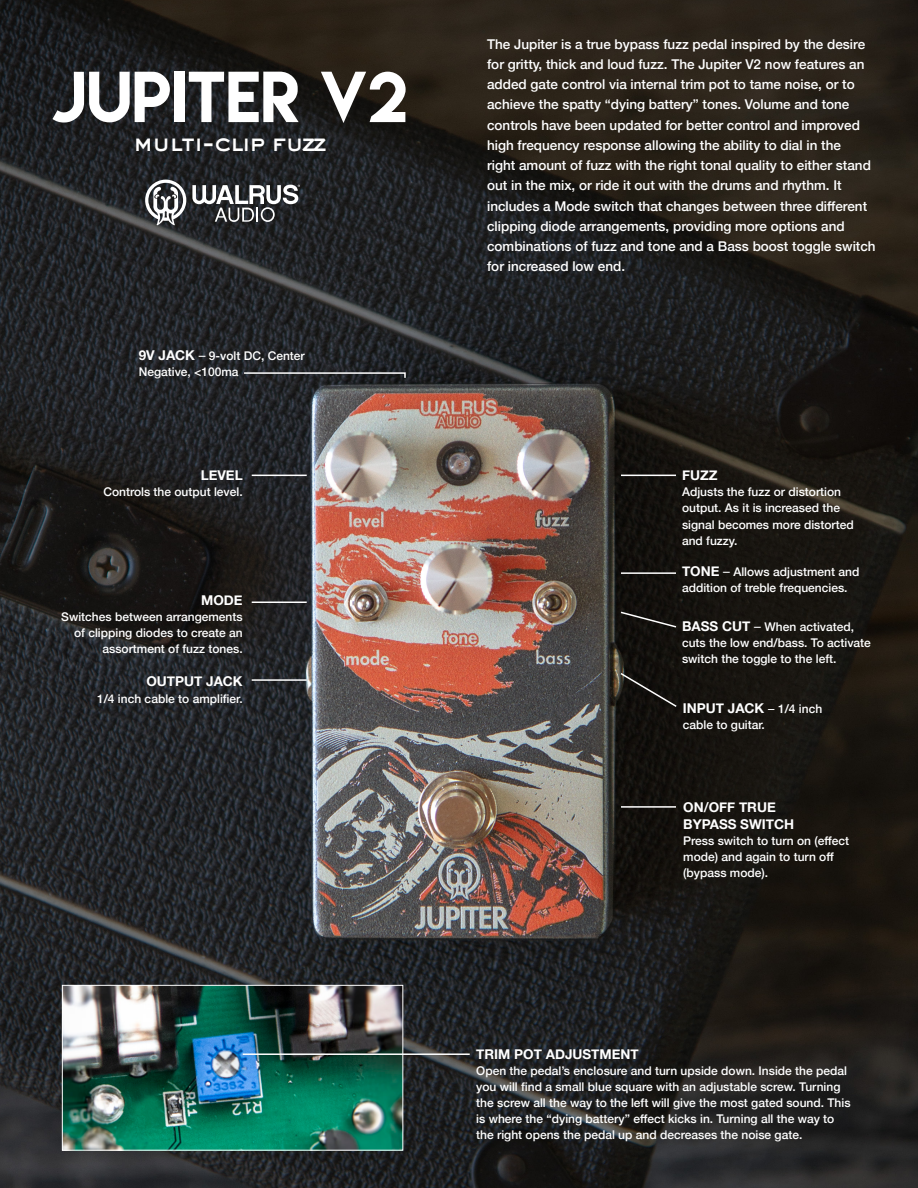
<style>
.page{position:relative;width:918px;height:1188px;background:#fff}
.page>*{position:absolute;margin:0;border:0;box-sizing:border-box;transform-origin:0 0}
.t1{font:64.05px "Lemon Milk";color:#fff}
.t2{font:800 24px "Sackers Gothic Std";letter-spacing:-.08em;color:#fff}
.t3{font:500 13.5px/20.2px "Helvetica Neue";color:#fff}
.t4{font:700 13.5px/16.5px "Helvetica Neue";color:#fff}
.t5{font:500 12px/16px "Helvetica Neue";color:#fff}
.s1{font-weight:700;font-size:13.5px}
.s2{font-weight:400;font-size:13.5px}
.s3{font-weight:400;font-size:12.75px}
.s4{font-weight:500;font-size:12px}
</style>
<div class="page">
<img style="left:0;top:0;width:918px;height:1188px">
<svg style="left:145px;top:180px;width:41px;height:45px"></svg>
<svg style="left:192px;top:185px;width:108px;height:37px"></svg>
<svg style="left:243px;top:372px;width:163px;height:7px"></svg>
<hr style="left:252px;top:475px;width:55px;height:1px;background:#fff">
<hr style="left:621px;top:475px;width:55px;height:1px;background:#fff">
<hr style="left:621px;top:572px;width:55px;height:2px;background:#fff">
<hr style="left:621px;top:806px;width:55px;height:2px;background:#fff">
<svg style="left:619px;top:611px;width:59px;height:18px"></svg>
<svg style="left:619px;top:672px;width:59px;height:36px"></svg>
<hr style="left:252px;top:602px;width:55px;height:1px;background:#fff">
<hr style="left:252px;top:679px;width:55px;height:2px;background:#fff">
<img style="left:64px;top:987px;width:337px;height:162px">
<div style="left:62px;top:985px;width:341px;height:166px;border:1px solid #fff"></div>
<hr style="left:243px;top:1053px;width:227px;height:2px;background:#fff">
<p class="t1" style="left:51px;top:53px;width:358px">JUPITER v2</p>
<p class="t2" style="left:133px;top:126px;width:195px">multi-clip fuzz</p>
<p class="t5" style="left:139px;top:347px;width:168px"><span class="s1">9V JACK</span> <span class="s2">–</span> 9-volt DC, Center<br>Negative, &lt;100ma</p>
<p class="t4" style="left:201px;top:468px;width:44px">LEVEL</p>
<p class="t5" style="left:103px;top:483px;width:141px">Controls the output level.</p>
<p class="t4" style="left:201px;top:592px;width:43px">MODE</p>
<p class="t5" style="left:61px;top:608px;width:183px;text-align:right">Switches between arrangements of clipping diodes to create an assortment of fuzz tones.</p>
<p class="t4" style="left:146px;top:674px;width:98px">OUTPUT JACK</p>
<p class="t5" style="left:97px;top:689px;width:147px">1/4 inch cable to amplifier.</p>
<p class="t3" style="left:487px;top:33px;width:390px">The Jupiter is a true bypass fuzz pedal inspired by the desire for gritty, thick and loud fuzz. The Jupiter V2 now features an added gate control via internal trim pot to tame noise, or to achieve the spatty “dying battery” tones. Volume and tone controls have been updated for better control and improved high frequency response allowing the ability to dial in the<br>right amount of fuzz with the right tonal quality to either stand out in the mix, or ride it out with the drums and rhythm. It includes a Mode switch that changes between three different clipping diode arrangements, providing more options and combinations of fuzz and tone and a Bass boost toggle switch for increased low end.</p>
<p class="t4" style="left:682px;top:468px;width:37px">FUZZ</p>
<p class="t5" style="left:682px;top:483px;width:173px">Adjusts the fuzz or distortion output. As it is increased the signal becomes more distorted and fuzzy.</p>
<p class="t5" style="left:682px;top:563px;width:179px"><span class="s1">TONE</span> <span class="s2">–</span> Allows adjustment and addition of treble frequencies.</p>
<p class="t5" style="left:682px;top:618px;width:190px"><span class="s1">BASS CUT</span> <span class="s2">–</span> When activated, cuts the low end/bass. To activate switch the toggle to the left.</p>
<p class="t4" style="left:683px;top:700px;width:141px">INPUT JACK <span class="s3">–</span> <span class="s4">1/4 inch</span></p>
<p class="t5" style="left:683px;top:716px;width:84px">cable to guitar.</p>
<p class="t4" style="left:683px;top:800px;width:112px">ON/OFF TRUE<br>BYPASS SWITCH</p>
<p class="t5" style="left:683px;top:832px;width:167px">Press switch to turn on (effect mode) and again to turn off (bypass mode).</p>
<p class="t4" style="left:476px;top:1046px;width:164px">TRIM POT ADJUSTMENT</p>
<p class="t5" style="left:476px;top:1061px;width:376px">Open the pedal’s enclosure and turn upside down. Inside the pedal you will find a small blue square with an adjustable screw. Turning the screw all the way to the left will give the most gated sound. This is where the “dying battery” effect kicks in. Turning all the way to the right opens the pedal up and decreases the noise gate.</p>
</div>
